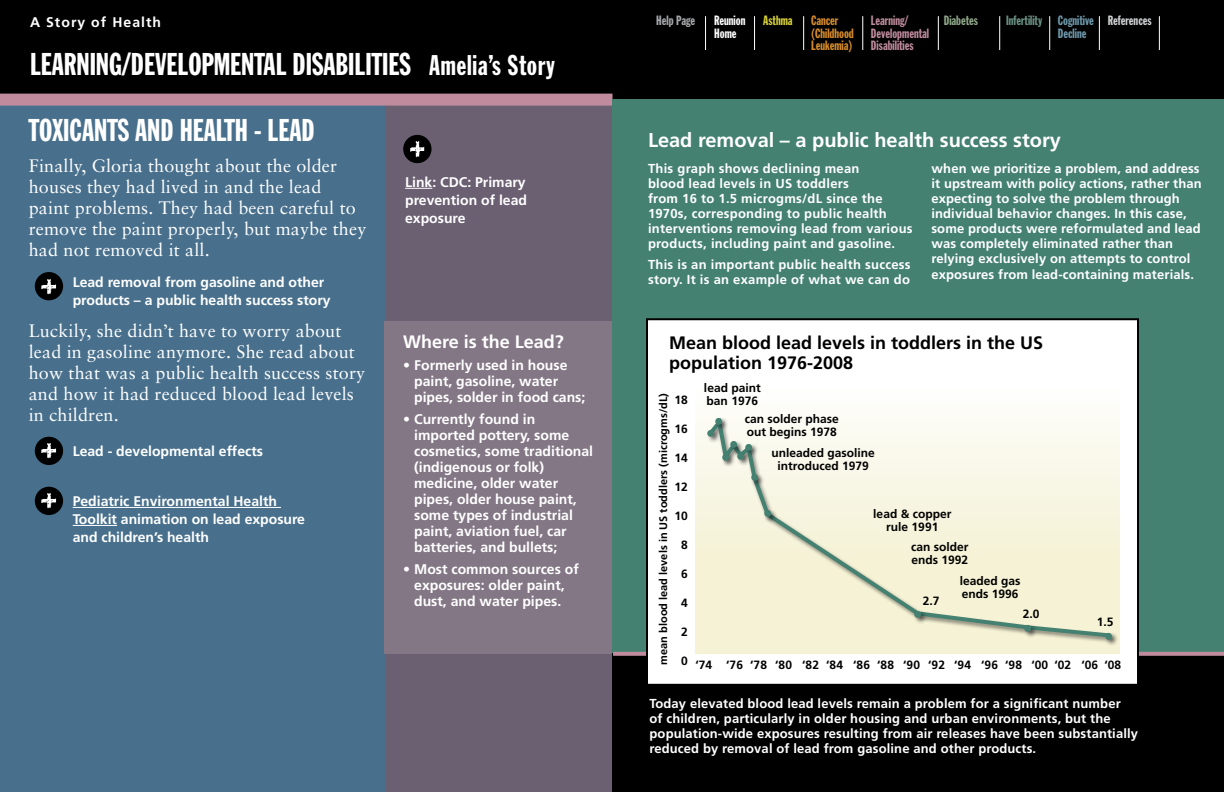
<style>
.page{position:relative;width:1224px;height:792px;background:#fff}
.page>*{position:absolute;margin:0;border:0;box-sizing:border-box;transform-origin:0 0}
.t1{font:31px "Franklin Gothic Extra Cond";color:#fff}
.t2{font:28px "Franklin Gothic Extra Cond";letter-spacing:.025em;color:#fff}
.t3{font:700 20px "Frutiger";color:#fff}
.t4{font:18px/21px "Sabon LT";letter-spacing:.01em;color:#fff}
.t5{font:700 18px/20px "Frutiger";color:#000}
.t6{font:700 18px "Frutiger";color:#fff}
.t7{font:700 14px/16px "Frutiger";color:#fff}
.t8{font:700 14px "Frutiger";letter-spacing:.075em;color:#fff}
.t9{font:13.3px/12.3px "Franklin Gothic Extra Cond";color:#c08c9d}
.t10{font:13.3px/12.3px "Franklin Gothic Extra Cond";color:#d88d2a}
.t11{font:13.3px/12.3px "Franklin Gothic Extra Cond";color:#6f9aad}
.t12{font:13.3px "Franklin Gothic Extra Cond";color:#fff}
.t13{font:13.3px "Franklin Gothic Extra Cond";color:#6b9386}
.t14{font:13.3px "Franklin Gothic Extra Cond";color:#d1d3d4}
.t15{font:13.3px "Franklin Gothic Extra Cond";color:#a7a9ac}
.t16{font:13.3px "Franklin Gothic Extra Cond";color:#8fa78a}
.t17{font:13.3px "Franklin Gothic Extra Cond";color:#d8d13b}
.t18{font:700 13px/15px "Frutiger";letter-spacing:.01em;color:#fff}
.t19{font:700 12px/13px "Frutiger";color:#000}
.t20{font:700 11px "Frutiger";color:#000}
.s1{font-size:31px}
</style>
<div class="page">
<div style="left:612px;top:0;width:612px;height:100px;background:#000"></div>
<hr style="left:863px;top:16px;width:1px;height:34px;background:#fff">
<hr style="left:938px;top:16px;width:1px;height:34px;background:#fff">
<hr style="left:999px;top:16px;width:1px;height:34px;background:#fff">
<hr style="left:1049px;top:16px;width:1px;height:34px;background:#fff">
<hr style="left:1099px;top:16px;width:1px;height:34px;background:#fff">
<hr style="left:1159px;top:16px;width:1px;height:34px;background:#fff">
<hr style="left:803px;top:16px;width:1px;height:34px;background:#fff">
<hr style="left:754px;top:16px;width:1px;height:34px;background:#fff">
<hr style="left:705px;top:16px;width:1px;height:34px;background:#fff">
<div style="left:384px;top:100px;width:228px;height:692px;background:#6b6072"></div>
<div style="left:0;top:100px;width:384px;height:692px;background:#48708d"></div>
<div style="left:0;top:0;width:612px;height:100px;background:#000"></div>
<div style="left:0;top:94px;width:612px;height:12px;background:#c08c9d"></div>
<div style="left:403px;top:135px;width:29px;height:28px;background:#000;border-radius:50%"></div>
<img style="left:410px;top:141px;width:15px;height:17px">
<div style="left:35px;top:272px;width:28px;height:28px;background:#000;border-radius:50%"></div>
<img style="left:41px;top:279px;width:16px;height:16px">
<div style="left:35px;top:437px;width:28px;height:28px;background:#000;border-radius:50%"></div>
<img style="left:41px;top:443px;width:16px;height:16px">
<div style="left:35px;top:487px;width:28px;height:28px;background:#000;border-radius:50%"></div>
<img style="left:41px;top:493px;width:16px;height:16px">
<svg style="left:405px;top:188px;width:27px;height:1px"></svg>
<hr style="left:73px;top:507px;width:208px;height:1px;background:#fff">
<hr style="left:73px;top:525px;width:44px;height:1px;background:#fff">
<div style="left:384px;top:322px;width:228px;height:332px;background:#837685"></div>
<div style="left:612px;top:100px;width:612px;height:692px;background:#448171"></div>
<div style="left:612px;top:654px;width:612px;height:138px;background:#000"></div>
<svg style="left:613px;top:652px;width:611px;height:4px"></svg>
<div style="left:647px;top:319px;width:491px;height:366px;background:#fff"></div>
<div style="left:646px;top:318px;width:493px;height:368px;border:2px solid #000"></div>
<div style="left:695px;top:385px;width:425px;height:269px;background:linear-gradient(to bottom,#fdfcf8,#f3efcc)"></div>
<div style="left:708px;top:417px;width:408px;height:227px;background:#000;opacity:.5"></div>
<svg style="left:705px;top:413px;width:408px;height:227px;background:#f3f1dc"></svg>
<div style="left:706px;top:429px;width:15px;height:14px;background:#000;opacity:.5"></div>
<div style="left:707px;top:430px;width:7px;height:7px;background:#448171;border-radius:50%"></div>
<div style="left:714px;top:417px;width:15px;height:15px;background:#000;opacity:.5"></div>
<div style="left:715px;top:418px;width:7px;height:7px;background:#448171;border-radius:50%"></div>
<div style="left:721px;top:453px;width:15px;height:15px;background:#000;opacity:.5"></div>
<div style="left:722px;top:454px;width:7px;height:7px;background:#448171;border-radius:50%"></div>
<div style="left:729px;top:440px;width:15px;height:14px;background:#000;opacity:.5"></div>
<div style="left:730px;top:441px;width:7px;height:7px;background:#448171;border-radius:50%"></div>
<div style="left:736px;top:452px;width:15px;height:14px;background:#000;opacity:.5"></div>
<div style="left:737px;top:453px;width:7px;height:7px;background:#448171;border-radius:50%"></div>
<div style="left:744px;top:443px;width:15px;height:14px;background:#000;opacity:.5"></div>
<div style="left:745px;top:444px;width:7px;height:7px;background:#448171;border-radius:50%"></div>
<div style="left:750px;top:473px;width:15px;height:15px;background:#000;opacity:.5"></div>
<div style="left:751px;top:474px;width:7px;height:7px;background:#448171;border-radius:50%"></div>
<div style="left:763px;top:509px;width:15px;height:15px;background:#000;opacity:.5"></div>
<div style="left:764px;top:510px;width:7px;height:7px;background:#448171;border-radius:50%"></div>
<div style="left:913px;top:610px;width:15px;height:15px;background:#000;opacity:.5"></div>
<div style="left:914px;top:611px;width:7px;height:7px;background:#448171;border-radius:50%"></div>
<div style="left:1023px;top:624px;width:15px;height:15px;background:#000;opacity:.5"></div>
<div style="left:1024px;top:625px;width:7px;height:7px;background:#448171;border-radius:50%"></div>
<div style="left:1104px;top:632px;width:15px;height:14px;background:#000;opacity:.5"></div>
<div style="left:1105px;top:633px;width:7px;height:7px;background:#448171;border-radius:50%"></div>
<p class="t8" style="left:30px;top:14px;width:133px">A Story of Health</p>
<h1 class="t1" style="left:30px;top:47px;width:304px">Learning/Developmental Disabili</h1>
<h2 class="t2" style="left:372px;top:50px;width:185px"><span class="s1">ties</span> Amelia’s Story</h2>
<h1 class="t1" style="left:29px;top:113px;width:274px">Toxicants and HealtH - lead</h1>
<h3 class="t4" style="left:29px;top:155px;width:339px">Finally, Gloria thought about the older houses they had lived in and the lead paint problems. They had been careful to remove the paint properly, but maybe they had not removed it all.</h3>
<p class="t7" style="left:73px;top:273px;width:259px;line-height:18px">Lead removal from gasoline and other products – a public health success story</p>
<h3 class="t4" style="left:29px;top:320px;width:338px">Luckily, she didn’t have to worry about lead in gasoline anymore. She read about how that was a public health success story and how it had reduced blood lead levels in children.</h3>
<p class="t7" style="left:73px;top:443px;width:192px">Lead - developmental effects</p>
<p class="t7" style="left:73px;top:492px;width:234px;line-height:18px">Pediatric Environmental Health<br>Toolkit animation on lead exposure and children’s health</p>
<p class="t7" style="left:405px;top:173px;width:123px;line-height:18px;text-align:justify">Link: CDC: Primary prevention of lead exposure</p>
<h3 class="t6" style="left:403px;top:331px;width:162px">Where is the Lead?</h3>
<p class="t7" style="left:414px;top:357px;width:173px;text-indent:-11px">• Formerly used in house paint, gasoline, water pipes, solder in food cans;</p>
<p class="t7" style="left:414px;top:411px;width:180px;text-indent:-11px">• Currently found in imported pottery, some cosmetics, some traditional (indigenous or folk) medicine, older water pipes, older house paint, some types of industrial paint, aviation fuel, car batteries, and bullets;</p>
<p class="t7" style="left:403px;top:561px;width:177px;text-align:center">• Most common sources of exposures: older paint, dust, and water pipes.</p>
<p class="t10" style="left:811px;top:15px;width:44px">Cancer (Childhood<br>Leukemia)</p>
<p class="t9" style="left:871px;top:15px;width:60px">Learning/<br>Developmental<br>Disabilities</p>
<p class="t11" style="left:1058px;top:15px;width:38px">Cognitive<br>Decline</p>
<p class="t15" style="left:656px;top:14px;width:40px">Help Page</p>
<p class="t16" style="left:944px;top:14px;width:36px">Diabetes</p>
<p class="t13" style="left:1006px;top:14px;width:38px">Infertility</p>
<p class="t14" style="left:1108px;top:14px;width:45px">References</p>
<p class="t12" style="left:714px;top:14px;width:33px">Reunion</p>
<p class="t17" style="left:763px;top:14px;width:31px">Asthma</p>
<p class="t12" style="left:714px;top:26px;width:24px">Home</p>
<h3 class="t3" style="left:648px;top:128px;width:415px">Lead removal – a public health success story</h3>
<p class="t18" style="left:648px;top:161px;width:266px">This graph shows declining mean<br>blood lead levels in US toddlers<br>from 16 to 1.5 microgms/dL since the 1970s, corresponding to public health interventions removing lead from various products, including paint and gasoline.</p>
<p class="t18" style="left:648px;top:257px;width:264px">This is an important public health success story. It is an example of what we can do</p>
<p class="t18" style="left:931px;top:161px;width:272px">when we prioritize a problem, and address it upstream with policy actions, rather than expecting to solve the problem through individual behavior changes. In this case, some products were reformulated and lead was completely eliminated rather than relying exclusively on attempts to control exposures from lead-containing materials.</p>
<h3 class="t5" style="left:669px;top:332px;width:376px">Mean blood lead levels in toddlers in the US population 1976-2008</h3>
<p class="t19" style="left:704px;top:382px;width:58px">lead paint ban 1976</p>
<p class="t19" style="left:745px;top:412px;width:96px">can solder phase out begins 1978</p>
<p class="t19" style="left:771px;top:446px;width:105px;text-align:center">unleaded gasoline introduced 1979</p>
<p class="t19" style="left:873px;top:507px;width:80px;text-align:center">lead &amp; copper rule 1991</p>
<p class="t19" style="left:911px;top:540px;width:59px">can solder ends 1992</p>
<p class="t19" style="left:960px;top:574px;width:62px">leaded gas ends 1996</p>
<p class="t19" style="left:923px;top:594px;width:18px">2.7</p>
<p class="t20" style="left:657px;top:665px;width:273px;rotate:-90deg">mean blood lead levels in US toddlers (microgms/dL)</p>
<p class="t19" style="left:675px;top:393px;width:15px">18</p>
<p class="t19" style="left:675px;top:422px;width:15px">16</p>
<p class="t19" style="left:675px;top:451px;width:15px">14</p>
<p class="t19" style="left:675px;top:480px;width:15px">12</p>
<p class="t19" style="left:675px;top:509px;width:15px">10</p>
<p class="t19" style="left:681px;top:538px;width:8px">8</p>
<p class="t19" style="left:681px;top:567px;width:8px">6</p>
<p class="t19" style="left:681px;top:596px;width:8px">4</p>
<p class="t19" style="left:681px;top:625px;width:8px">2</p>
<p class="t19" style="left:681px;top:654px;width:8px">0</p>
<p class="t19" style="left:1023px;top:607px;width:18px">2.0</p>
<p class="t19" style="left:1097px;top:615px;width:18px">1.5</p>
<p class="t19" style="left:695px;top:659px;width:427px">‘74 ‘76 ‘78 ‘80 ‘82 ‘84 ‘86 ‘88 ‘90 ‘92 ‘94 ‘96 ‘98 ‘00 ‘02 ‘06 ‘08</p>
<p class="t18" style="left:650px;top:696px;width:490px">Today elevated blood lead levels remain a problem for a significant number<br>of children, particularly in older housing and urban environments, but the population-wide exposures resulting from air releases have been substantially reduced by removal of lead from gasoline and other products.</p>
</div>
